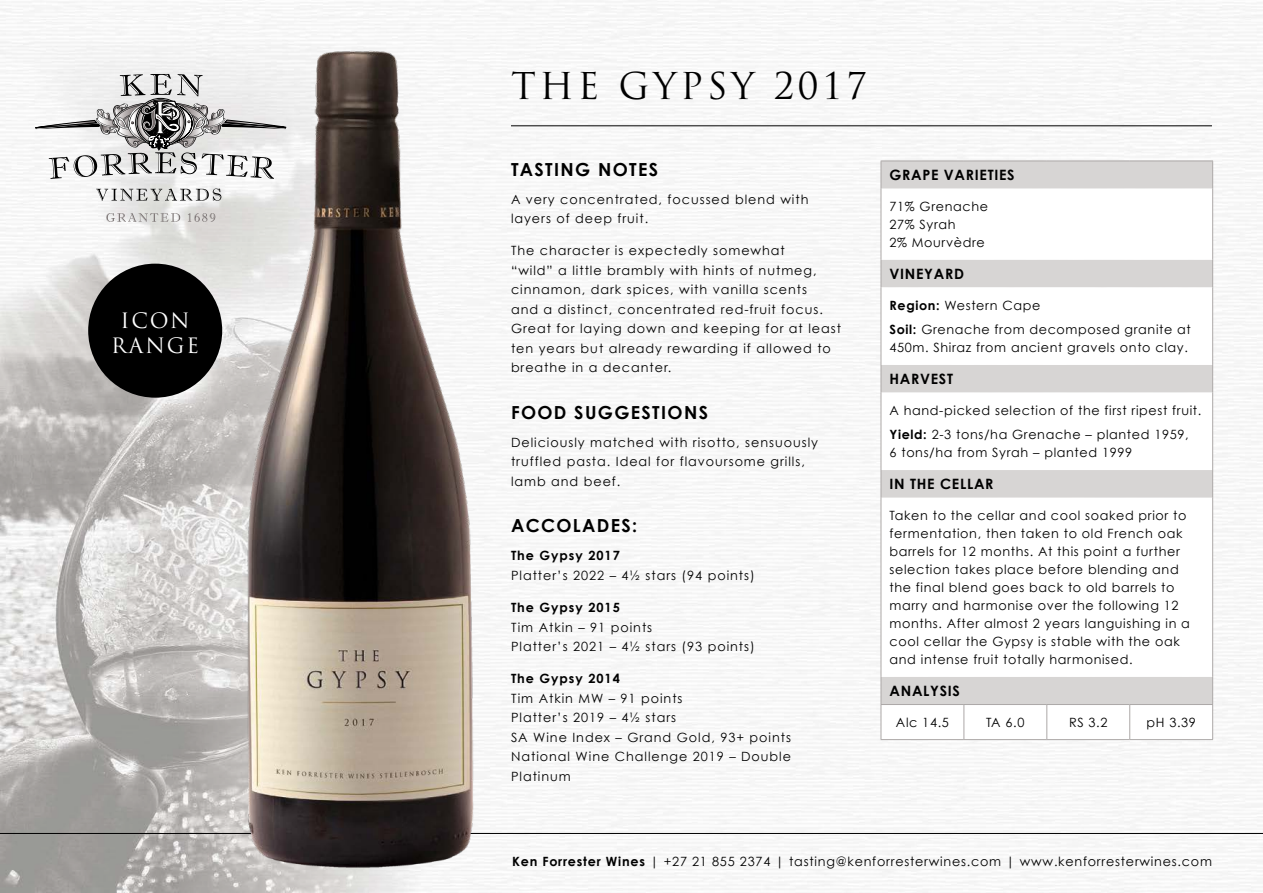
<style>
.page{position:relative;width:1263px;height:893px;background:#fff}
.page>*{position:absolute;margin:0;border:0;box-sizing:border-box;transform-origin:0 0}
.t1{font:36px "Trajan Pro";letter-spacing:.1em;color:#000}
.t2{font:20.7px/24.8px "Trajan Pro";letter-spacing:.09em;color:#fff;text-align:center}
.t3{font:700 18px "Century Gothic";letter-spacing:.075em;color:#000}
.t4{font:700 14.25px "Century Gothic";letter-spacing:.05em;color:#000}
.t5{font:12.75px/19.5px "Century Gothic";letter-spacing:.06em;color:#000}
.t6{font:700 12.75px "Century Gothic";letter-spacing:.075em;color:#000}
.s1{font-weight:700}
</style>
<div class="page">
<img style="left:0;top:0;width:1263px;height:893px">
<svg style="left:30px;top:74px;width:176px;height:165px"></svg>
<hr style="left:0;top:833px;width:1263px;height:1px;background:#000">
<div style="left:88px;top:264px;width:134px;height:134px;background:#000;border-radius:50%"></div>
<div style="left:882px;top:162px;width:330px;height:27px;background:#d7d5d4"></div>
<svg style="left:882px;top:189px;width:330px;height:550px"></svg>
<hr style="left:881px;top:161px;width:83px;height:1px;background:#aca8a7">
<svg style="left:881px;top:161px;width:1px;height:28px"></svg>
<hr style="left:964px;top:161px;width:83px;height:1px;background:#aca8a7">
<hr style="left:1047px;top:161px;width:83px;height:1px;background:#aca8a7">
<hr style="left:1130px;top:161px;width:83px;height:1px;background:#aca8a7">
<svg style="left:1212px;top:161px;width:1px;height:28px"></svg>
<hr style="left:881px;top:189px;width:1px;height:71px;background:#aca8a7">
<hr style="left:1212px;top:189px;width:1px;height:71px;background:#aca8a7">
<svg style="left:881px;top:260px;width:1px;height:27px"></svg>
<svg style="left:1212px;top:260px;width:1px;height:27px"></svg>
<hr style="left:881px;top:287px;width:1px;height:78px;background:#aca8a7">
<hr style="left:1212px;top:287px;width:1px;height:78px;background:#aca8a7">
<svg style="left:881px;top:365px;width:1px;height:28px"></svg>
<svg style="left:1212px;top:365px;width:1px;height:28px"></svg>
<hr style="left:881px;top:393px;width:1px;height:77px;background:#aca8a7">
<hr style="left:1212px;top:393px;width:1px;height:77px;background:#aca8a7">
<svg style="left:881px;top:470px;width:1px;height:28px"></svg>
<svg style="left:1212px;top:470px;width:1px;height:28px"></svg>
<hr style="left:881px;top:498px;width:1px;height:179px;background:#aca8a7">
<hr style="left:1212px;top:498px;width:1px;height:179px;background:#aca8a7">
<svg style="left:881px;top:677px;width:1px;height:27px"></svg>
<svg style="left:1212px;top:677px;width:1px;height:27px"></svg>
<hr style="left:881px;top:704px;width:83px;height:1px;background:#aca8a7">
<hr style="left:881px;top:705px;width:1px;height:34px;background:#aca8a7">
<hr style="left:964px;top:704px;width:83px;height:1px;background:#aca8a7">
<hr style="left:963px;top:705px;width:1px;height:34px;background:#aca8a7">
<hr style="left:1047px;top:704px;width:83px;height:1px;background:#aca8a7">
<hr style="left:1046px;top:705px;width:1px;height:34px;background:#aca8a7">
<hr style="left:1130px;top:704px;width:83px;height:1px;background:#aca8a7">
<hr style="left:1129px;top:705px;width:1px;height:34px;background:#aca8a7">
<hr style="left:1212px;top:705px;width:1px;height:34px;background:#aca8a7">
<hr style="left:881px;top:739px;width:83px;height:1px;background:#aca8a7">
<hr style="left:964px;top:739px;width:83px;height:1px;background:#aca8a7">
<hr style="left:1047px;top:739px;width:83px;height:1px;background:#aca8a7">
<hr style="left:1130px;top:739px;width:83px;height:1px;background:#aca8a7">
<hr style="left:511px;top:125px;width:701px;height:1px;background:#000">
<img style="left:206px;top:0;width:296px;height:893px">
<h2 class="t2" style="left:111px;top:308px;width:90px">ICON<br>RANGE</h2>
<h1 class="t1" style="left:511px;top:63px;width:357px">THE GYPSY 2017</h1>
<h3 class="t3" style="left:511px;top:158px;width:149px">TASTING NOTES</h3>
<p class="t5" style="left:511px;top:189px;width:299px">A very concentrated, focussed blend with layers of deep fruit.</p>
<p class="t5" style="left:511px;top:241px;width:331px">The character is expectedly somewhat<br>“wild” a little brambly with hints of nutmeg, cinnamon, dark spices, with vanilla scents<br>and a distinct, concentrated red-fruit focus.<br>Great for laying down and keeping for at least ten years but already rewarding if allowed to breathe in a decanter.</p>
<h3 class="t3" style="left:511px;top:401px;width:199px">FOOD SUGGESTIONS</h3>
<p class="t5" style="left:511px;top:432px;width:308px">Deliciously matched with risotto, sensuously truffled pasta. Ideal for flavoursome grills, lamb and beef.</p>
<h3 class="t3" style="left:511px;top:514px;width:128px">ACCOLADES:</h3>
<p class="t6" style="left:511px;top:548px;width:110px">The Gypsy 2017</p>
<p class="t5" style="left:511px;top:565px;width:245px">Platter’s 2022 – 4½ stars (94 points)</p>
<p class="t6" style="left:511px;top:599px;width:110px">The Gypsy 2015</p>
<p class="t5" style="left:511px;top:617px;width:245px">Tim Atkin – 91 points<br>Platter’s 2021 – 4½ stars (93 points)</p>
<p class="t6" style="left:511px;top:671px;width:110px">The Gypsy 2014</p>
<p class="t5" style="left:511px;top:688px;width:282px">Tim Atkin MW – 91 points<br>Platter’s 2019 – 4½ stars<br>SA Wine Index – Grand Gold, 93+ points<br>National Wine Challenge 2019 – Double<br>Platinum</p>
<p class="t4" style="left:889px;top:166px;width:127px">GRAPE VARIETIES</p>
<p class="t5" style="left:889px;top:197px;width:100px;line-height:18px">71% Grenache<br>27% Syrah<br>2% Mourvèdre</p>
<p class="t4" style="left:889px;top:265px;width:76px">VINEYARD</p>
<p class="t5" style="left:889px;top:293px;width:303px;line-height:24.5px"><span class="s1">Region:</span> Western Cape<br><span class="s1">Soil:</span> Grenache from decomposed granite at</p>
<p class="t5" style="left:889px;top:338px;width:300px">450m. Shiraz from ancient gravels onto clay.</p>
<p class="t4" style="left:889px;top:370px;width:65px">HARVEST</p>
<p class="t5" style="left:889px;top:398px;width:313px;line-height:24.5px">A hand-picked selection of the first ripest fruit.<br><span class="s1">Yield:</span> 2-3 tons/ha Grenache – planted 1959,</p>
<p class="t5" style="left:889px;top:443px;width:244px">6 tons/ha from Syrah – planted 1999</p>
<p class="t4" style="left:889px;top:475px;width:106px">IN THE CELLAR</p>
<p class="t5" style="left:889px;top:506px;width:302px;line-height:18px">Taken to the cellar and cool soaked prior to fermentation, then taken to old French oak barrels for 12 months. At this point a further selection takes place before blending and the final blend goes back to old barrels to marry and harmonise over the following 12 months. After almost 2 years languishing in a cool cellar the Gypsy is stable with the oak and intense fruit totally harmonised.</p>
<p class="t4" style="left:889px;top:682px;width:72px">ANALYSIS</p>
<p class="t5" style="left:896px;top:712px;width:54px">Alc 14.5</p>
<p class="t5" style="left:986px;top:712px;width:40px">TA 6.0</p>
<p class="t5" style="left:1069px;top:712px;width:40px">RS 3.2</p>
<p class="t5" style="left:1146px;top:712px;width:51px">pH 3.39</p>
<p class="t5" style="left:512px;top:851px;width:701px"><span class="s1">Ken Forrester Wines</span> | +27 21 855 2374 | tasting@kenforresterwines.com | www.kenforresterwines.com</p>
</div>
